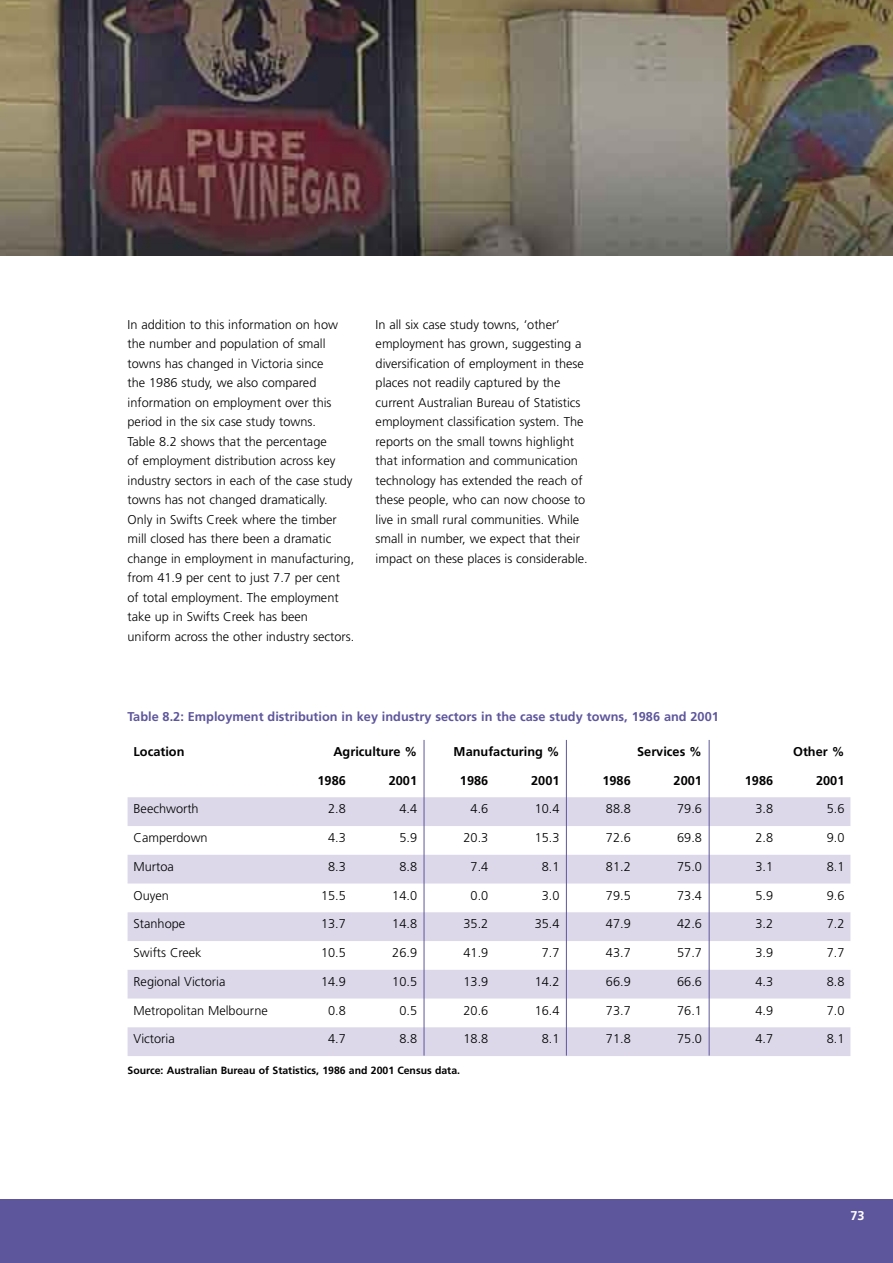
<style>
.page{position:relative;width:893px;height:1263px;background:#fff}
.page>*{position:absolute;margin:0;border:0;box-sizing:border-box;transform-origin:0 0}
.t1{font:300 12.75px/19.5px "Frutiger";color:#000}
.t2{font:700 12.75px "Frutiger";color:#5e569c}
.t3{font:700 12.75px "Frutiger";color:#000}
.t4{font:700 12.75px "Frutiger";color:#fff}
.t5{font:700 10.5px "Frutiger";color:#000}
</style>
<div class="page">
<div style="left:0;top:1200px;width:893px;height:63px;background:#5e569c"></div>
<img style="left:0;top:0;width:893px;height:255px">
<svg style="left:128px;top:797px;width:722px;height:259px;fill:#dcd8e9"></svg>
<hr style="left:424px;top:740px;width:1px;height:316px;background:#5e569c">
<hr style="left:566px;top:740px;width:1px;height:316px;background:#5e569c">
<hr style="left:709px;top:740px;width:1px;height:316px;background:#5e569c">
<p class="t1" style="left:128px;top:315px;width:228px">In addition to this information on how the number and population of small towns has changed in Victoria since<br>the 1986 study, we also compared information on employment over this period in the six case study towns.<br>Table 8.2 shows that the percentage<br>of employment distribution across key industry sectors in each of the case study towns has not changed dramatically.<br>Only in Swifts Creek where the timber mill closed has there been a dramatic change in employment in manufacturing, from 41.9 per cent to just 7.7 per cent of total employment. The employment take up in Swifts Creek has been uniform across the other industry sectors.</p>
<p class="t1" style="left:376px;top:315px;width:214px">In all six case study towns, ‘other’ employment has grown, suggesting a diversification of employment in these places not readily captured by the current Australian Bureau of Statistics employment classification system. The reports on the small towns highlight that information and communication technology has extended the reach of these people, who can now choose to live in small rural communities. While small in number, we expect that their impact on these places is considerable.</p>
<p class="t2" style="left:128px;top:709px;width:593px">Table 8.2: Employment distribution in key industry sectors in the case study towns, 1986 and 2001</p>
<p class="t3" style="left:134px;top:744px;width:53px">Location</p>
<p class="t3" style="left:333px;top:744px;width:85px">Agriculture %</p>
<p class="t3" style="left:454px;top:744px;width:107px">Manufacturing %</p>
<p class="t3" style="left:637px;top:744px;width:66px">Services %</p>
<p class="t3" style="left:793px;top:744px;width:53px">Other %</p>
<p class="t3" style="left:317px;top:772px;width:30px">1986</p>
<p class="t3" style="left:389px;top:772px;width:30px">2001</p>
<p class="t3" style="left:460px;top:772px;width:30px">1986</p>
<p class="t3" style="left:531px;top:772px;width:30px">2001</p>
<p class="t3" style="left:602px;top:772px;width:30px">1986</p>
<p class="t3" style="left:674px;top:772px;width:30px">2001</p>
<p class="t3" style="left:745px;top:772px;width:30px">1986</p>
<p class="t3" style="left:816px;top:772px;width:30px">2001</p>
<p class="t1" style="left:134px;top:799px;width:67px">Beechworth</p>
<p class="t1" style="left:328px;top:799px;width:19px">2.8</p>
<p class="t1" style="left:399px;top:799px;width:19px">4.4</p>
<p class="t1" style="left:471px;top:799px;width:19px">4.6</p>
<p class="t1" style="left:535px;top:799px;width:26px">10.4</p>
<p class="t1" style="left:606px;top:799px;width:26px">88.8</p>
<p class="t1" style="left:677px;top:799px;width:26px">79.6</p>
<p class="t1" style="left:755px;top:799px;width:19px">3.8</p>
<p class="t1" style="left:827px;top:799px;width:19px">5.6</p>
<p class="t1" style="left:134px;top:828px;width:76px">Camperdown</p>
<p class="t1" style="left:328px;top:828px;width:19px">4.3</p>
<p class="t1" style="left:399px;top:828px;width:19px">5.9</p>
<p class="t1" style="left:463px;top:828px;width:26px">20.3</p>
<p class="t1" style="left:535px;top:828px;width:26px">15.3</p>
<p class="t1" style="left:606px;top:828px;width:26px">72.6</p>
<p class="t1" style="left:677px;top:828px;width:26px">69.8</p>
<p class="t1" style="left:755px;top:828px;width:19px">2.8</p>
<p class="t1" style="left:827px;top:828px;width:19px">9.0</p>
<p class="t1" style="left:134px;top:856px;width:42px">Murtoa</p>
<p class="t1" style="left:328px;top:856px;width:19px">8.3</p>
<p class="t1" style="left:399px;top:856px;width:19px">8.8</p>
<p class="t1" style="left:471px;top:856px;width:19px">7.4</p>
<p class="t1" style="left:542px;top:856px;width:19px">8.1</p>
<p class="t1" style="left:606px;top:856px;width:26px">81.2</p>
<p class="t1" style="left:677px;top:856px;width:26px">75.0</p>
<p class="t1" style="left:755px;top:856px;width:19px">3.1</p>
<p class="t1" style="left:827px;top:856px;width:19px">8.1</p>
<p class="t1" style="left:134px;top:885px;width:37px">Ouyen</p>
<p class="t1" style="left:321px;top:885px;width:26px">15.5</p>
<p class="t1" style="left:392px;top:885px;width:26px">14.0</p>
<p class="t1" style="left:471px;top:885px;width:19px">0.0</p>
<p class="t1" style="left:542px;top:885px;width:19px">3.0</p>
<p class="t1" style="left:606px;top:885px;width:26px">79.5</p>
<p class="t1" style="left:677px;top:885px;width:26px">73.4</p>
<p class="t1" style="left:755px;top:885px;width:19px">5.9</p>
<p class="t1" style="left:827px;top:885px;width:19px">9.6</p>
<p class="t1" style="left:134px;top:914px;width:53px">Stanhope</p>
<p class="t1" style="left:321px;top:914px;width:26px">13.7</p>
<p class="t1" style="left:392px;top:914px;width:26px">14.8</p>
<p class="t1" style="left:463px;top:914px;width:26px">35.2</p>
<p class="t1" style="left:535px;top:914px;width:26px">35.4</p>
<p class="t1" style="left:606px;top:914px;width:26px">47.9</p>
<p class="t1" style="left:677px;top:914px;width:26px">42.6</p>
<p class="t1" style="left:755px;top:914px;width:19px">3.2</p>
<p class="t1" style="left:827px;top:914px;width:19px">7.2</p>
<p class="t1" style="left:134px;top:943px;width:70px">Swifts Creek</p>
<p class="t1" style="left:321px;top:943px;width:26px">10.5</p>
<p class="t1" style="left:392px;top:943px;width:26px">26.9</p>
<p class="t1" style="left:463px;top:943px;width:26px">41.9</p>
<p class="t1" style="left:542px;top:943px;width:19px">7.7</p>
<p class="t1" style="left:606px;top:943px;width:26px">43.7</p>
<p class="t1" style="left:677px;top:943px;width:26px">57.7</p>
<p class="t1" style="left:755px;top:943px;width:19px">3.9</p>
<p class="t1" style="left:827px;top:943px;width:19px">7.7</p>
<p class="t1" style="left:134px;top:971px;width:93px">Regional Victoria</p>
<p class="t1" style="left:321px;top:971px;width:26px">14.9</p>
<p class="t1" style="left:392px;top:971px;width:26px">10.5</p>
<p class="t1" style="left:463px;top:971px;width:26px">13.9</p>
<p class="t1" style="left:535px;top:971px;width:26px">14.2</p>
<p class="t1" style="left:606px;top:971px;width:26px">66.9</p>
<p class="t1" style="left:677px;top:971px;width:26px">66.6</p>
<p class="t1" style="left:755px;top:971px;width:19px">4.3</p>
<p class="t1" style="left:827px;top:971px;width:19px">8.8</p>
<p class="t1" style="left:134px;top:1000px;width:136px">Metropolitan Melbourne</p>
<p class="t1" style="left:328px;top:1000px;width:19px">0.8</p>
<p class="t1" style="left:399px;top:1000px;width:19px">0.5</p>
<p class="t1" style="left:463px;top:1000px;width:26px">20.6</p>
<p class="t1" style="left:535px;top:1000px;width:26px">16.4</p>
<p class="t1" style="left:606px;top:1000px;width:26px">73.7</p>
<p class="t1" style="left:677px;top:1000px;width:26px">76.1</p>
<p class="t1" style="left:755px;top:1000px;width:19px">4.9</p>
<p class="t1" style="left:827px;top:1000px;width:19px">7.0</p>
<p class="t1" style="left:134px;top:1029px;width:43px">Victoria</p>
<p class="t1" style="left:328px;top:1029px;width:19px">4.7</p>
<p class="t1" style="left:399px;top:1029px;width:19px">8.8</p>
<p class="t1" style="left:463px;top:1029px;width:26px">18.8</p>
<p class="t1" style="left:542px;top:1029px;width:19px">8.1</p>
<p class="t1" style="left:606px;top:1029px;width:26px">71.8</p>
<p class="t1" style="left:677px;top:1029px;width:26px">75.0</p>
<p class="t1" style="left:755px;top:1029px;width:19px">4.7</p>
<p class="t1" style="left:827px;top:1029px;width:19px">8.1</p>
<p class="t5" style="left:128px;top:1064px;width:334px">Source: Australian Bureau of Statistics, 1986 and 2001 Census data.</p>
<p class="t4" style="left:850px;top:1208px;width:16px">73</p>
</div>
